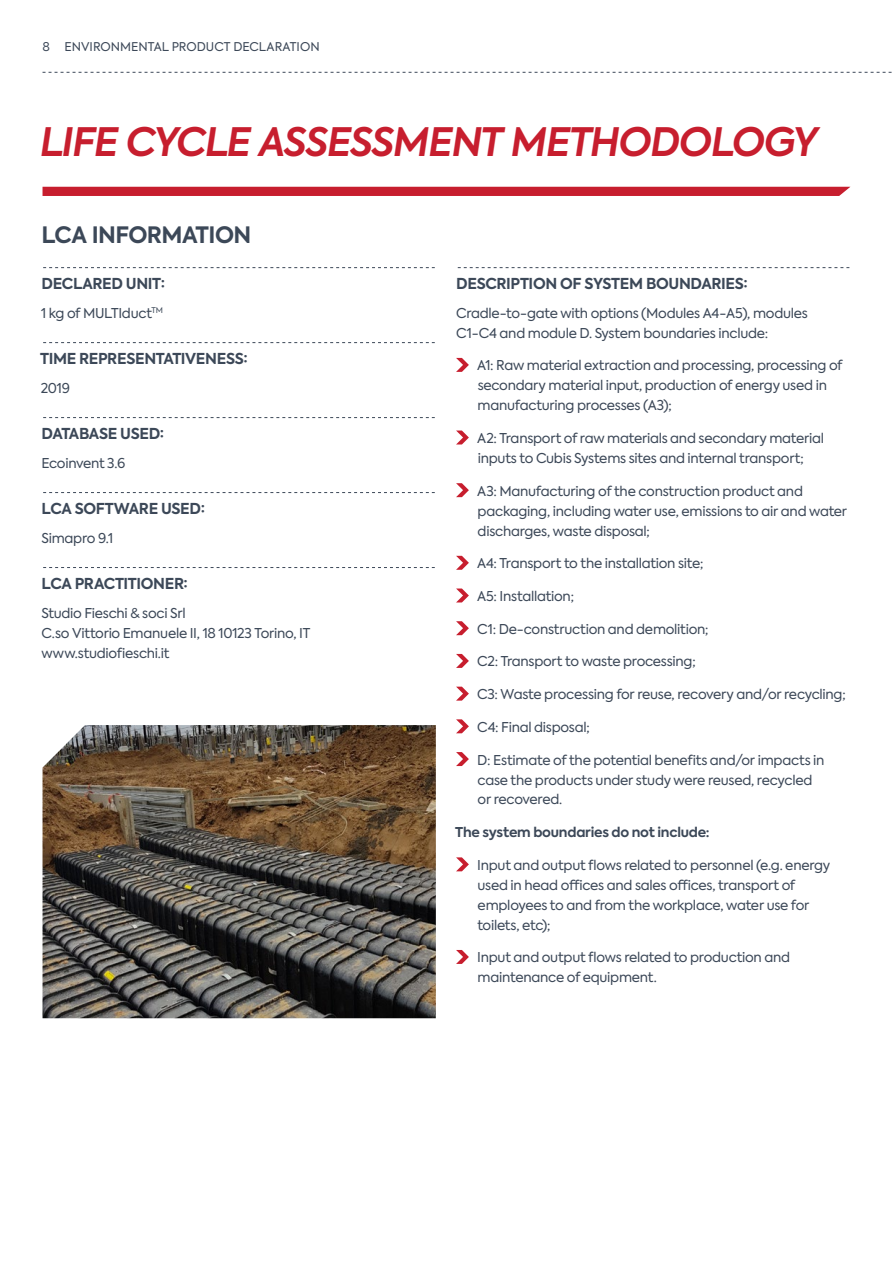
<style>
.page{position:relative;width:893px;height:1263px;background:#fff}
.page>*{position:absolute;margin:0;border:0;box-sizing:border-box;transform-origin:0 0}
.t1{font:italic 600 39px "Axiforma";letter-spacing:-.04em;color:#c71e2e}
.t2{font:700 22.5px "Axiforma";letter-spacing:-.025em;color:#3c4858}
.t3{font:700 15px "Axiforma";letter-spacing:-.025em;color:#3c4858}
.t4{font:13.5px/20px "Axiforma";letter-spacing:-.02em;color:#3c4858}
.t5{font:700 13.5px "Axiforma";letter-spacing:-.015em;color:#3c4858}
.t6{font:12px "Axiforma";color:#3c4858}
</style>
<div class="page">
<svg style="left:43px;top:72px;width:849px;height:1px"></svg>
<svg style="left:43px;top:267px;width:392px;height:1px"></svg>
<svg style="left:43px;top:342px;width:392px;height:1px"></svg>
<svg style="left:43px;top:417px;width:392px;height:1px"></svg>
<svg style="left:43px;top:492px;width:392px;height:1px"></svg>
<svg style="left:43px;top:567px;width:392px;height:1px"></svg>
<svg style="left:458px;top:267px;width:391px;height:1px"></svg>
<svg style="left:456px;top:358px;width:13px;height:14px"></svg>
<svg style="left:456px;top:430px;width:13px;height:14px"></svg>
<svg style="left:456px;top:483px;width:13px;height:14px"></svg>
<svg style="left:456px;top:556px;width:13px;height:14px"></svg>
<svg style="left:456px;top:588px;width:13px;height:14px"></svg>
<svg style="left:456px;top:621px;width:13px;height:14px"></svg>
<svg style="left:456px;top:654px;width:13px;height:14px"></svg>
<svg style="left:456px;top:687px;width:13px;height:14px"></svg>
<svg style="left:456px;top:719px;width:13px;height:14px"></svg>
<svg style="left:456px;top:752px;width:13px;height:14px"></svg>
<svg style="left:456px;top:857px;width:13px;height:14px"></svg>
<svg style="left:456px;top:950px;width:13px;height:14px"></svg>
<img style="left:43px;top:725px;width:393px;height:293px">
<div style="left:43px;top:187px;width:807px;height:9px;background:#c71e2e"></div>
<p class="t6" style="left:43px;top:39px;width:279px">8 ENVIRONMENTAL PRODUCT DECLARATION</p>
<h1 class="t1" style="left:39px;top:116px;width:780px">LIFE CYCLE ASSESSMENT METHODOLOGY</h1>
<h2 class="t2" style="left:41px;top:219px;width:212px">LCA INFORMATION</h2>
<p class="t3" style="left:42px;top:274px;width:125px">DECLARED UNIT:</p>
<p class="t4" style="left:41px;top:303px;width:124px">1 kg of MULTIduct<sup>TM</sup></p>
<p class="t3" style="left:40px;top:349px;width:209px">TIME REPRESENTATIVENESS:</p>
<p class="t4" style="left:41px;top:378px;width:31px">2019</p>
<p class="t3" style="left:42px;top:423px;width:124px">DATABASE USED:</p>
<p class="t4" style="left:42px;top:453px;width:85px">Ecoinvent 3.6</p>
<p class="t3" style="left:42px;top:498px;width:165px">LCA SOFTWARE USED:</p>
<p class="t4" style="left:41px;top:528px;width:73px">Simapro 9.1</p>
<p class="t3" style="left:42px;top:573px;width:148px">LCA PRACTITIONER:</p>
<p class="t4" style="left:41px;top:603px;width:270px">Studio Fieschi &amp; soci Srl<br>C.so Vittorio Emanuele II, 18 10123 Torino, IT www.studiofieschi.it</p>
<p class="t3" style="left:456px;top:274px;width:293px">DESCRIPTION OF SYSTEM BOUNDARIES:</p>
<p class="t4" style="left:456px;top:303px;width:353px">Cradle-to-gate with options (Modules A4-A5), modules<br>C1-C4 and module D. System boundaries include:</p>
<p class="t4" style="left:477px;top:356px;width:367px">A1: Raw material extraction and processing, processing of secondary material input, production of energy used in manufacturing processes (A3);</p>
<p class="t4" style="left:477px;top:428px;width:348px">A2: Transport of raw materials and secondary material inputs to Cubis Systems sites and internal transport;</p>
<p class="t4" style="left:477px;top:481px;width:371px">A3: Manufacturing of the construction product and packaging, including water use, emissions to air and water discharges, waste disposal;</p>
<p class="t4" style="left:477px;top:554px;width:228px">A4: Transport to the installation site;</p>
<p class="t4" style="left:477px;top:586px;width:98px">A5: Installation;</p>
<p class="t4" style="left:477px;top:619px;width:233px">C1: De-construction and demolition;</p>
<p class="t4" style="left:477px;top:652px;width:220px">C2: Transport to waste processing;</p>
<p class="t4" style="left:477px;top:684px;width:370px">C3: Waste processing for reuse, recovery and/or recycling;</p>
<p class="t4" style="left:477px;top:717px;width:114px">C4: Final disposal;</p>
<p class="t4" style="left:477px;top:750px;width:349px">D: Estimate of the potential benefits and/or impacts in case the products under study were reused, recycled or recovered.</p>
<p class="t5" style="left:455px;top:823px;width:256px">The system boundaries do not include:</p>
<p class="t4" style="left:477px;top:855px;width:354px">Input and output flows related to personnel (e.g. energy used in head offices and sales offices, transport of employees to and from the workplace, water use for toilets, etc);</p>
<p class="t4" style="left:477px;top:948px;width:314px">Input and output flows related to production and maintenance of equipment.</p>
</div>
